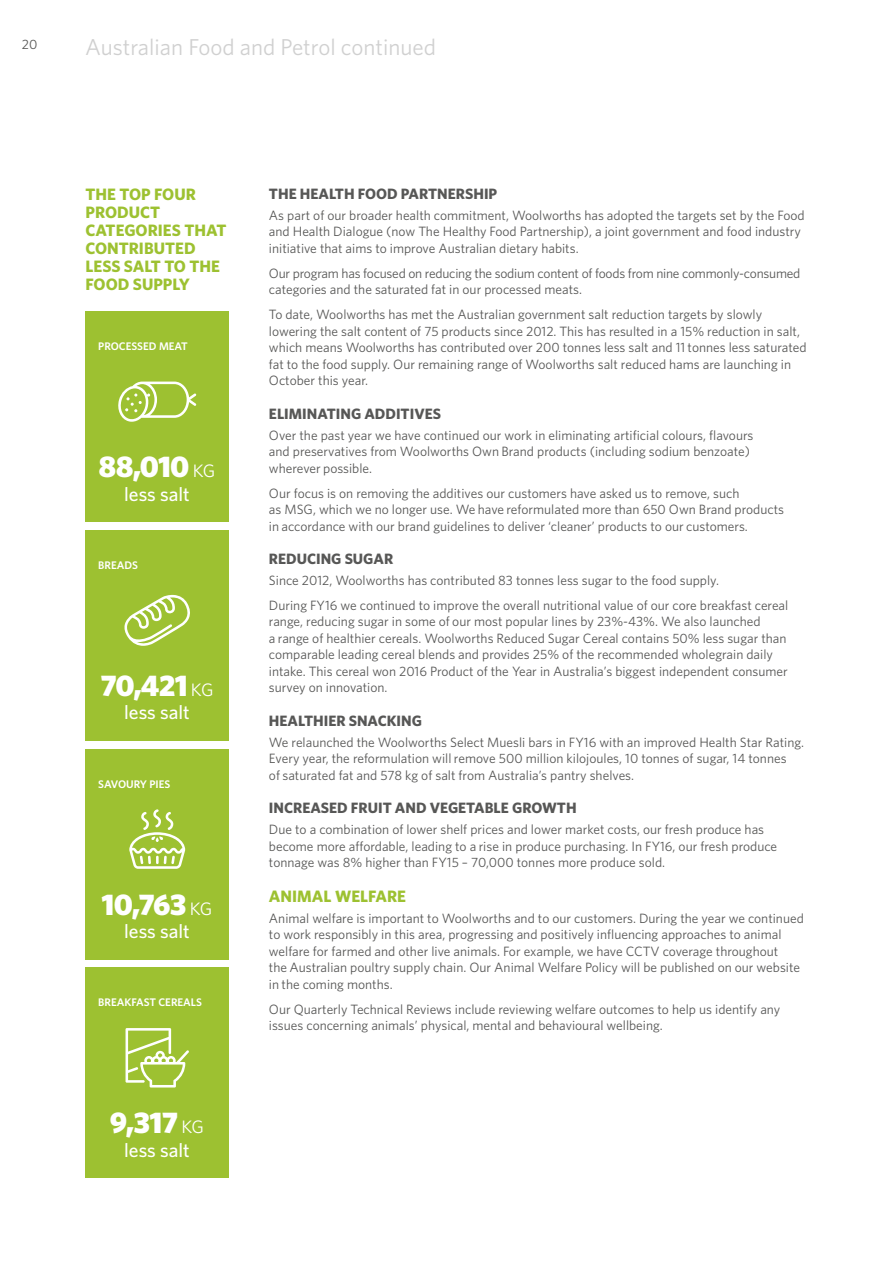
<style>
.page{position:relative;width:893px;height:1263px;background:#fff}
.page>*{position:absolute;margin:0;border:0;box-sizing:border-box;transform-origin:0 0}
.t1{font:900 30px "Whitney";letter-spacing:-.025em;color:#fff}
.t2{font:22.95px "Whitney";color:#d0d0d0}
.t3{font:500 19.5px "Whitney";color:#fff}
.t4{font:700 16.5px/18px "Whitney";color:#9dc131}
.t5{font:700 15px "Whitney";color:#575756}
.t6{font:13.5px/16.5px "Whitney";color:#575756}
.t7{font:600 10.95px "Whitney";color:#fff}
.s1{font-weight:400;font-size:18px}
</style>
<div class="page">
<div style="left:85px;top:312px;width:144px;height:210px;background:#9dc131"></div>
<div style="left:85px;top:530px;width:144px;height:210px;background:#9dc131"></div>
<div style="left:85px;top:749px;width:144px;height:210px;background:#9dc131"></div>
<div style="left:85px;top:968px;width:144px;height:210px;background:#9dc131"></div>
<svg style="left:129px;top:809px;width:56px;height:60px"></svg>
<svg style="left:126px;top:1028px;width:63px;height:59px"></svg>
<svg style="left:124px;top:595px;width:66px;height:51px"></svg>
<svg style="left:118px;top:382px;width:78px;height:40px"></svg>
<p class="t6" style="left:22px;top:36px;width:17px">20</p>
<h2 class="t2" style="left:85px;top:31px;width:352px">Australian Food and Petrol continued</h2>
<p class="t4" style="left:85px;top:185px;width:142px">THE TOP FOUR<br>PRODUCT<br>CATEGORIES THAT<br>CONTRIBUTED<br>LESS SALT TO THE<br>FOOD SUPPLY</p>
<p class="t7" style="left:98px;top:339px;width:91px">PROCESSED MEAT</p>
<h1 class="t1" style="left:99px;top:446px;width:118px">88,010 <span class="s1">KG</span></h1>
<h3 class="t3" style="left:124px;top:481px;width:67px">less salt</h3>
<p class="t7" style="left:98px;top:558px;width:41px">BREADS</p>
<h1 class="t1" style="left:100px;top:665px;width:115px">70,421 <span class="s1">KG</span></h1>
<h3 class="t3" style="left:124px;top:699px;width:67px">less salt</h3>
<p class="t7" style="left:98px;top:776px;width:74px">SAVOURY PIES</p>
<h1 class="t1" style="left:102px;top:884px;width:112px">10,763 <span class="s1">KG</span></h1>
<h3 class="t3" style="left:124px;top:918px;width:67px">less salt</h3>
<p class="t7" style="left:98px;top:995px;width:105px">BREAKFAST CEREALS</p>
<h1 class="t1" style="left:110px;top:1102px;width:96px">9,317 <span class="s1">KG</span></h1>
<h3 class="t3" style="left:124px;top:1137px;width:67px">less salt</h3>
<p class="t5" style="left:269px;top:184px;width:230px">THE HEALTH FOOD PARTNERSHIP</p>
<p class="t6" style="left:269px;top:207px;width:537px">As part of our broader health commitment, Woolworths has adopted the targets set by the Food and Health Dialogue (now The Healthy Food Partnership), a joint government and food industry initiative that aims to improve Australian dietary habits.</p>
<p class="t6" style="left:269px;top:265px;width:533px">Our program has focused on reducing the sodium content of foods from nine commonly-consumed categories and the saturated fat in our processed meats.</p>
<p class="t6" style="left:269px;top:306px;width:539px">To date, Woolworths has met the Australian government salt reduction targets by slowly lowering the salt content of 75 products since 2012. This has resulted in a 15% reduction in salt, which means Woolworths has contributed over 200 tonnes less salt and 11 tonnes less saturated fat to the food supply. Our remaining range of Woolworths salt reduced hams are launching in October this year.</p>
<p class="t5" style="left:269px;top:404px;width:174px">ELIMINATING ADDITIVES</p>
<p class="t6" style="left:269px;top:426px;width:486px">Over the past year we have continued our work in eliminating artificial colours, flavours and preservatives from Woolworths Own Brand products (including sodium benzoate) wherever possible.</p>
<p class="t6" style="left:269px;top:484px;width:517px">Our focus is on removing the additives our customers have asked us to remove, such<br>as MSG, which we no longer use. We have reformulated more than 650 Own Brand products in accordance with our brand guidelines to deliver ‘cleaner’ products to our customers.</p>
<p class="t5" style="left:269px;top:549px;width:126px">REDUCING SUGAR</p>
<p class="t6" style="left:269px;top:567px;width:521px;line-height:25px">Since 2012, Woolworths has contributed 83 tonnes less sugar to the food supply.<br>During FY16 we continued to improve the overall nutritional value of our core breakfast cereal</p>
<p class="t6" style="left:269px;top:613px;width:520px">range, reducing sugar in some of our most popular lines by 23%-43%. We also launched<br>a range of healthier cereals. Woolworths Reduced Sugar Cereal contains 50% less sugar than comparable leading cereal blends and provides 25% of the recommended wholegrain daily intake. This cereal won 2016 Product of the Year in Australia’s biggest independent consumer survey on innovation.</p>
<p class="t5" style="left:269px;top:711px;width:154px">HEALTHIER SNACKING</p>
<p class="t6" style="left:269px;top:733px;width:537px">We relaunched the Woolworths Select Muesli bars in FY16 with an improved Health Star Rating.<br>Every year, the reformulation will remove 500 million kilojoules, 10 tonnes of sugar, 14 tonnes<br>of saturated fat and 578 kg of salt from Australia’s pantry shelves.</p>
<p class="t5" style="left:269px;top:798px;width:309px">INCREASED FRUIT AND VEGETABLE GROWTH</p>
<p class="t6" style="left:269px;top:821px;width:510px">Due to a combination of lower shelf prices and lower market costs, our fresh produce has become more affordable, leading to a rise in produce purchasing. In FY16, our fresh produce tonnage was 8% higher than FY15 – 70,000 tonnes more produce sold.</p>
<p class="t4" style="left:269px;top:887px;width:139px">ANIMAL WELFARE</p>
<p class="t6" style="left:269px;top:909px;width:536px">Animal welfare is important to Woolworths and to our customers. During the year we continued to work responsibly in this area, progressing and positively influencing approaches to animal welfare for farmed and other live animals. For example, we have CCTV coverage throughout<br>the Australian poultry supply chain. Our Animal Welfare Policy will be published on our website in the coming months.</p>
<p class="t6" style="left:269px;top:1000px;width:513px">Our Quarterly Technical Reviews include reviewing welfare outcomes to help us identify any issues concerning animals’ physical, mental and behavioural wellbeing.</p>
</div>
